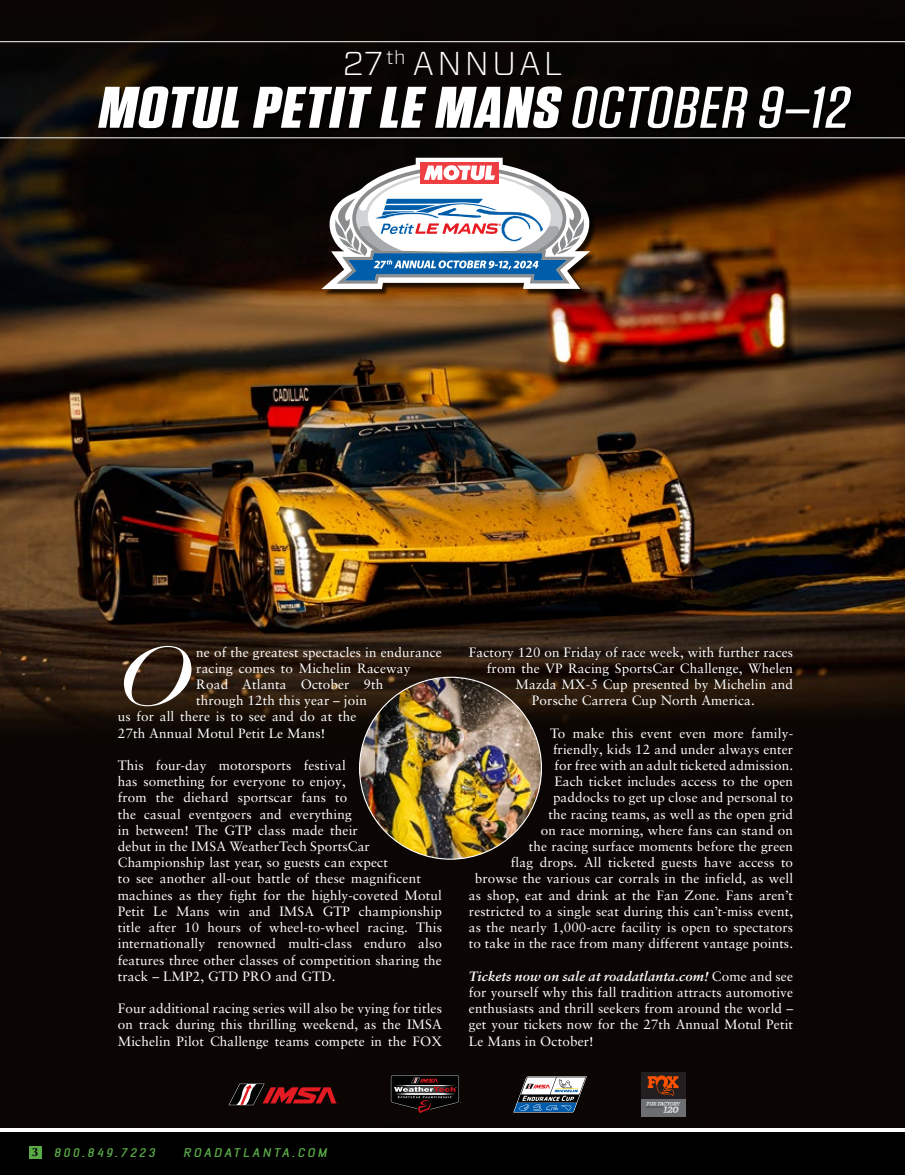
<style>
.page{position:relative;width:905px;height:1175px;background:#fff}
.page>*{position:absolute;margin:0;border:0;box-sizing:border-box;transform-origin:0 0}
.t1{font:italic 81.75px "Didot";color:#fff;scale:1.25 1}
.t2{font:italic 700 58.5px "Tungsten";color:#fff;scale:1.21 1}
.t3{font:300 33px "Forza";letter-spacing:.1em;color:#fff}
.t4{font:13.5px/16.2px "Sabon LT Pro";letter-spacing:.01em;color:#fff;text-align:justify}
.t5{font:italic 700 12px "Beta Sans";letter-spacing:.2em;color:#59aa47}
.t6{font:700 12px "Optima";color:#000}
.s1{font-weight:500}
.s2{font-weight:700;font-style:italic}
</style>
<div class="page">
<div style="left:0;top:1132px;width:904px;height:42px;background:#000"></div>
<div style="left:29px;top:1146px;width:12px;height:12px;background:#59aa47"></div>
<img style="left:0;top:0;width:904px;height:1127px">
<svg style="left:390px;top:1074px;width:71px;height:40px;background:#2f2525"></svg>
<svg style="left:512px;top:1075px;width:76px;height:38px"></svg>
<div style="left:640px;top:1072px;width:45px;height:44px;background:#231f20"></div>
<div style="left:640px;top:1099px;width:45px;height:17px;background:#6d6e71"></div>
<svg style="left:646px;top:1075px;width:34px;height:37px"></svg>
<svg style="left:227px;top:1083px;width:111px;height:22px;background:#611c1d"></svg>
<div style="left:323px;top:159px;width:273px;height:137px;background:#000;opacity:.75"></div>
<svg style="left:321px;top:158px;width:269px;height:131px"></svg>
<img style="left:359px;top:677px;width:182px;height:182px;border-radius:91px">
<div style="left:99px;top:87px;width:754px;height:44px;background:#000"></div>
<hr style="left:0;top:41px;width:904px;height:2px;background:#383634">
<hr style="left:0;top:41px;width:904px;height:1px;background:#fff">
<hr style="left:0;top:137px;width:904px;height:2px;background:#000;opacity:.75">
<hr style="left:0;top:137px;width:904px;height:1px;background:#fff">
<h3 class="t3" style="left:342px;top:41px;width:221px">27<sup>th</sup> ANNUAL</h3>
<h2 class="t2" style="left:96px;top:76px;width:631px">MOTUL PETIT LE MANS <span class="s1">OCTOBER 9–12</span></h2>
<h1 class="t1" style="left:118px;top:626px;width:65px">O</h1>
<p class="t4" style="left:196px;top:643px;width:247px">ne of the greatest spectacles in endurance</p>
<p class="t4" style="left:196px;top:659px;width:216px">racing comes to Michelin Raceway</p>
<p class="t4" style="left:196px;top:676px;width:189px">Road Atlanta October 9th</p>
<p class="t4" style="left:196px;top:692px;width:172px">through 12th this year – join</p>
<p class="t4" style="left:118px;top:708px;width:240px">us for all there is to see and do at the</p>
<p class="t4" style="left:118px;top:724px;width:209px">27th Annual Motul Petit Le Mans!</p>
<p class="t4" style="left:118px;top:757px;width:326px;text-align:left">This four-day motorsports festival<br>has something for everyone to enjoy,<br>from the diehard sportscar fans to<br>the casual eventgoers and everything<br>in between! The GTP class made their<br>debut in the IMSA WeatherTech SportsCar Championship last year, so guests can expect<br>to see another all-out battle of these magnificent machines as they fight for the highly-coveted Motul Petit Le Mans win and IMSA GTP championship title after 10 hours of wheel-to-wheel racing. This internationally renowned multi-class enduro also features three other classes of competition sharing the track – LMP2, GTD PRO and GTD.</p>
<p class="t4" style="left:118px;top:1000px;width:326px">Four additional racing series will also be vying for titles on track during this thrilling weekend, as the IMSA Michelin Pilot Challenge teams compete in the FOX</p>
<p class="t4" style="left:469px;top:643px;width:326px">Factory 120 on Friday of race week, with further races</p>
<p class="t4" style="left:487px;top:659px;width:308px">from the VP Racing SportsCar Challenge, Whelen</p>
<p class="t4" style="left:515px;top:676px;width:279px">Mazda MX-5 Cup presented by Michelin and</p>
<p class="t4" style="left:532px;top:692px;width:224px">Porsche Carrera Cup North America.</p>
<p class="t4" style="left:469px;top:724px;width:326px;text-align:right">To make this event even more family-<br>friendly, kids 12 and under always enter<br>for free with an adult ticketed admission.<br>Each ticket includes access to the open<br>paddocks to get up close and personal to<br>the racing teams, as well as the open grid<br>on race morning, where fans can stand on<br>the racing surface moments before the green<br>flag drops. All ticketed guests have access to browse the various car corrals in the infield, as well as shop, eat and drink at the Fan Zone. Fans aren’t restricted to a single seat during this can’t-miss event, as the nearly 1,000-acre facility is open to spectators to take in the race from many different vantage points.</p>
<p class="t4" style="left:469px;top:967px;width:325px"><span class="s2">Tickets now on sale at roadatlanta.com!</span> Come and see for yourself why this fall tradition attracts automotive enthusiasts and thrill seekers from around the world – get your tickets now for the 27th Annual Motul Petit Le Mans in October!</p>
<p class="t6" style="left:32px;top:1145px;width:8px">3</p>
<p class="t5" style="left:55px;top:1145px;width:103px">800.849.7223</p>
<p class="t5" style="left:184px;top:1145px;width:145px">ROADATLANTA.COM</p>
</div>
